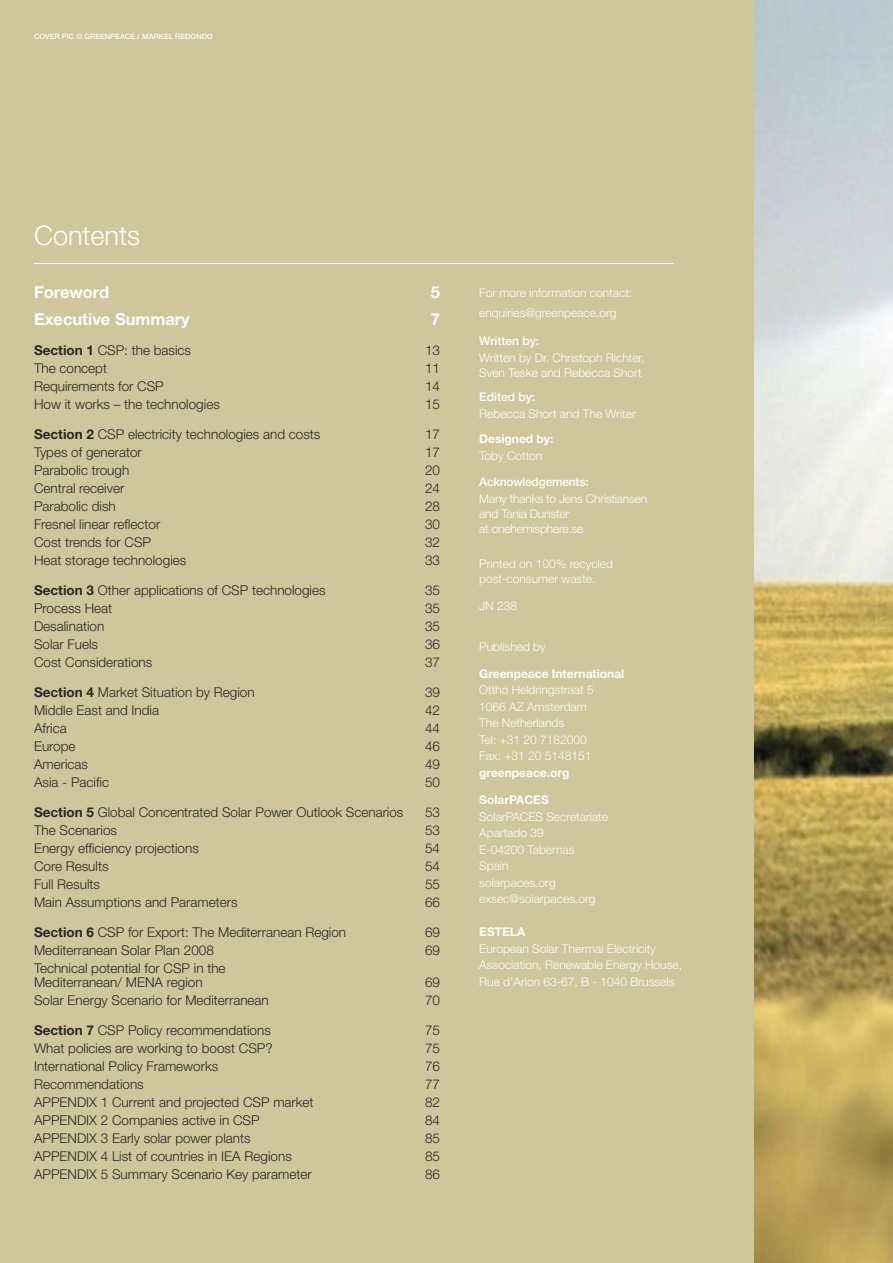
<style>
.page{position:relative;width:893px;height:1263px;background:#fff}
.page>*{position:absolute;margin:0;border:0;box-sizing:border-box;transform-origin:0 0}
.t1{font:300 27px "Helvetica Neue LT Com";color:#fff}
.t2{font:700 16.5px "Helvetica Neue LT Com";color:#fff}
.t3{font:300 13.5px/13.5px "Helvetica Neue LT Com";color:#272627}
.t4{font:300 12px/16.5px "Helvetica Neue LT Com";color:#fff}
.t5{font:700 12px "Helvetica Neue LT Com";color:#fff}
.t6{font:500 12px "Helvetica Neue LT Com";letter-spacing:-.015em;color:#fff}
.t7{font:500 7.5px "Helvetica Neue LT Com";color:#fff}
.s1{font-weight:700}
</style>
<div class="page">
<img style="left:753px;top:0;width:140px;height:1263px">
<div style="left:0;top:0;width:753px;height:1263px;background:#cfc69b"></div>
<hr style="left:34px;top:263px;width:639px;height:1px;background:#fff">
<p class="t7" style="left:34px;top:32px;width:180px">COVER PIC © GREENPEACE / MARKEL REDONDO</p>
<h1 class="t1" style="left:34px;top:219px;width:108px">Contents</h1>
<p class="t2" style="left:34px;top:282px;width:77px">Foreword</p>
<p class="t2" style="left:431px;top:282px;width:11px">5</p>
<p class="t2" style="left:34px;top:309px;width:157px">Executive Summary</p>
<p class="t2" style="left:431px;top:309px;width:11px">7</p>
<p class="t3" style="left:34px;top:343px;width:159px"><span class="s1">Section 1</span> CSP: the basics</p>
<p class="t3" style="left:425px;top:343px;width:17px">13</p>
<p class="t3" style="left:34px;top:361px;width:75px">The concept</p>
<p class="t3" style="left:425px;top:361px;width:17px">11</p>
<p class="t3" style="left:34px;top:379px;width:131px">Requirements for CSP</p>
<p class="t3" style="left:425px;top:379px;width:17px">14</p>
<p class="t3" style="left:34px;top:397px;width:187px">How it works – the technologies</p>
<p class="t3" style="left:425px;top:397px;width:17px">15</p>
<p class="t3" style="left:34px;top:427px;width:288px"><span class="s1">Section 2</span> CSP electricity technologies and costs</p>
<p class="t3" style="left:425px;top:427px;width:17px">17</p>
<p class="t3" style="left:34px;top:445px;width:109px">Types of generator</p>
<p class="t3" style="left:425px;top:445px;width:17px">17</p>
<p class="t3" style="left:34px;top:463px;width:97px">Parabolic trough</p>
<p class="t3" style="left:425px;top:463px;width:17px">20</p>
<p class="t3" style="left:34px;top:481px;width:92px">Central receiver</p>
<p class="t3" style="left:425px;top:481px;width:17px">24</p>
<p class="t3" style="left:34px;top:499px;width:83px">Parabolic dish</p>
<p class="t3" style="left:425px;top:499px;width:17px">28</p>
<p class="t3" style="left:34px;top:517px;width:128px">Fresnel linear reflector</p>
<p class="t3" style="left:425px;top:517px;width:17px">30</p>
<p class="t3" style="left:34px;top:535px;width:119px">Cost trends for CSP</p>
<p class="t3" style="left:425px;top:535px;width:17px">32</p>
<p class="t3" style="left:34px;top:553px;width:154px">Heat storage technologies</p>
<p class="t3" style="left:425px;top:553px;width:17px">33</p>
<p class="t3" style="left:34px;top:583px;width:293px"><span class="s1">Section 3</span> Other applications of CSP technologies</p>
<p class="t3" style="left:425px;top:583px;width:17px">35</p>
<p class="t3" style="left:34px;top:601px;width:80px">Process Heat</p>
<p class="t3" style="left:425px;top:601px;width:17px">35</p>
<p class="t3" style="left:34px;top:619px;width:72px">Desalination</p>
<p class="t3" style="left:425px;top:619px;width:17px">35</p>
<p class="t3" style="left:34px;top:637px;width:66px">Solar Fuels</p>
<p class="t3" style="left:425px;top:637px;width:17px">36</p>
<p class="t3" style="left:34px;top:655px;width:120px">Cost Considerations</p>
<p class="t3" style="left:425px;top:655px;width:17px">37</p>
<p class="t3" style="left:34px;top:685px;width:222px"><span class="s1">Section 4</span> Market Situation by Region</p>
<p class="t3" style="left:425px;top:685px;width:17px">39</p>
<p class="t3" style="left:34px;top:703px;width:127px">Middle East and India</p>
<p class="t3" style="left:425px;top:703px;width:17px">42</p>
<p class="t3" style="left:34px;top:721px;width:34px">Africa</p>
<p class="t3" style="left:425px;top:721px;width:17px">44</p>
<p class="t3" style="left:34px;top:739px;width:43px">Europe</p>
<p class="t3" style="left:425px;top:739px;width:17px">46</p>
<p class="t3" style="left:34px;top:757px;width:56px">Americas</p>
<p class="t3" style="left:425px;top:757px;width:17px">49</p>
<p class="t3" style="left:34px;top:775px;width:77px">Asia - Pacific</p>
<p class="t3" style="left:425px;top:775px;width:17px">50</p>
<p class="t3" style="left:34px;top:805px;width:371px"><span class="s1">Section 5</span> Global Concentrated Solar Power Outlook Scenarios</p>
<p class="t3" style="left:425px;top:805px;width:17px">53</p>
<p class="t3" style="left:34px;top:823px;width:85px">The Scenarios</p>
<p class="t3" style="left:425px;top:823px;width:17px">53</p>
<p class="t3" style="left:34px;top:841px;width:166px">Energy efficiency projections</p>
<p class="t3" style="left:425px;top:841px;width:17px">54</p>
<p class="t3" style="left:34px;top:859px;width:76px">Core Results</p>
<p class="t3" style="left:425px;top:859px;width:17px">54</p>
<p class="t3" style="left:34px;top:877px;width:67px">Full Results</p>
<p class="t3" style="left:425px;top:877px;width:17px">55</p>
<p class="t3" style="left:34px;top:895px;width:205px">Main Assumptions and Parameters</p>
<p class="t3" style="left:425px;top:895px;width:17px">66</p>
<p class="t3" style="left:34px;top:925px;width:314px"><span class="s1">Section 6</span> CSP for Export: The Mediterranean Region</p>
<p class="t3" style="left:425px;top:925px;width:17px">69</p>
<p class="t3" style="left:34px;top:943px;width:181px">Mediterranean Solar Plan 2008</p>
<p class="t3" style="left:425px;top:943px;width:17px">69</p>
<p class="t3" style="left:34px;top:961px;width:193px">Technical potential for CSP in the<br>Mediterranean/ MENA region</p>
<p class="t3" style="left:425px;top:975px;width:17px">69</p>
<p class="t3" style="left:34px;top:993px;width:236px">Solar Energy Scenario for Mediterranean</p>
<p class="t3" style="left:425px;top:993px;width:17px">70</p>
<p class="t3" style="left:34px;top:1023px;width:238px"><span class="s1">Section 7</span> CSP Policy recommendations</p>
<p class="t3" style="left:425px;top:1023px;width:17px">75</p>
<p class="t3" style="left:34px;top:1041px;width:240px">What policies are working to boost CSP?</p>
<p class="t3" style="left:425px;top:1041px;width:17px">75</p>
<p class="t3" style="left:34px;top:1059px;width:186px">International Policy Frameworks</p>
<p class="t3" style="left:425px;top:1059px;width:17px">76</p>
<p class="t3" style="left:34px;top:1077px;width:111px">Recommendations</p>
<p class="t3" style="left:425px;top:1077px;width:17px">77</p>
<p class="t3" style="left:34px;top:1095px;width:281px">APPENDIX 1 Current and projected CSP market</p>
<p class="t3" style="left:425px;top:1095px;width:17px">82</p>
<p class="t3" style="left:34px;top:1113px;width:227px">APPENDIX 2 Companies active in CSP</p>
<p class="t3" style="left:425px;top:1113px;width:17px">84</p>
<p class="t3" style="left:34px;top:1131px;width:218px">APPENDIX 3 Early solar power plants</p>
<p class="t3" style="left:425px;top:1131px;width:17px">85</p>
<p class="t3" style="left:34px;top:1149px;width:259px">APPENDIX 4 List of countries in IEA Regions</p>
<p class="t3" style="left:425px;top:1149px;width:17px">85</p>
<p class="t3" style="left:34px;top:1167px;width:279px">APPENDIX 5 Summary Scenario Key parameter</p>
<p class="t3" style="left:425px;top:1167px;width:17px">86</p>
<p class="t4" style="left:479px;top:282px;width:154px;line-height:20.1px">For more information contact: enquiries@greenpeace.org</p>
<p class="t6" style="left:479px;top:333px;width:62px">Written by:</p>
<p class="t4" style="left:479px;top:350px;width:167px;line-height:15px">Written by Dr. Christoph Richter,<br>Sven Teske and Rebecca Short</p>
<p class="t6" style="left:479px;top:390px;width:58px">Edited by:</p>
<p class="t4" style="left:479px;top:406px;width:158px">Rebecca Short and The Writer</p>
<p class="t5" style="left:479px;top:431px;width:76px">Designed by:</p>
<p class="t4" style="left:479px;top:447px;width:65px">Toby Cotton</p>
<p class="t6" style="left:479px;top:475px;width:111px">Acknowledgements:</p>
<p class="t4" style="left:479px;top:491px;width:169px;line-height:15px">Many thanks to Jens Christiansen and Tania Dunster<br>at onehemisphere.se</p>
<p class="t4" style="left:479px;top:556px;width:135px;line-height:15px">Printed on 100% recycled post-consumer waste.</p>
<p class="t4" style="left:479px;top:597px;width:39px">JN 238</p>
<p class="t4" style="left:479px;top:638px;width:68px">Published by</p>
<p class="t5" style="left:479px;top:666px;width:147px">Greenpeace International</p>
<p class="t4" style="left:479px;top:682px;width:116px">Ottho Heldringstraat 5<br>1066 AZ Amsterdam<br>The Netherlands<br>Tel: +31 20 7182000<br>Fax: +31 20 5148151</p>
<p class="t5" style="left:479px;top:765px;width:92px">greenpeace.org</p>
<p class="t5" style="left:479px;top:792px;width:71px">SolarPACES</p>
<p class="t4" style="left:479px;top:808px;width:130px">SolarPACES Secretariate<br>Apartado 39<br>E-04200 Tabernas<br>Spain<br>solarpaces.org exsec@solarpaces.org</p>
<p class="t5" style="left:479px;top:924px;width:48px">ESTELA</p>
<p class="t4" style="left:479px;top:940px;width:204px">European Solar Thermal Electricity<br>Association, Renewable Energy House,<br>Rue d'Arlon 63-67, B - 1040 Brussels</p>
</div>
